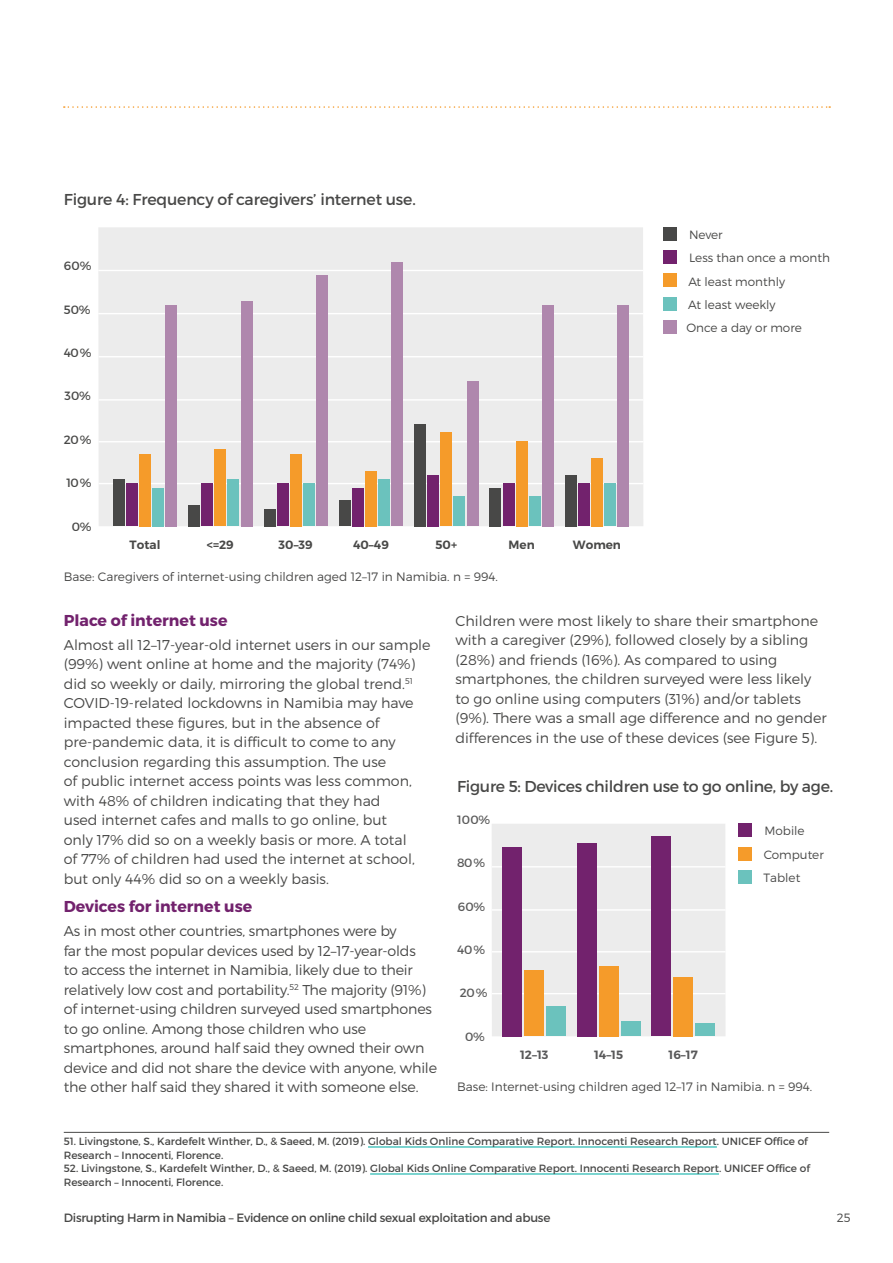
<style>
.page{position:relative;width:893px;height:1263px;background:#fff}
.page>*{position:absolute;margin:0;border:0;box-sizing:border-box;transform-origin:0 0}
.t1{font:15.75px "Montserrat";letter-spacing:-.015em;color:#484847}
.t2{font:700 15.75px "Montserrat";color:#72226d}
.t3{font:300 14.25px/19.5px "Montserrat";color:#484847}
.t4{font:300 12.15px "Montserrat";color:#484847}
.t5{font:12px "Montserrat";letter-spacing:-.02em;color:#484847}
.t6{font:300 12px/23.2px "Montserrat";color:#484847}
.t7{font:600 12px "Montserrat";color:#484847}
.t8{font:12px "Montserrat";letter-spacing:-.01em;color:#5a5a5a}
.t9{font:600 12px "Montserrat";color:#585859}
.t10{font:10.5px/13.5px "Montserrat";color:#484847}
</style>
<div class="page">
<hr style="left:64px;top:1132px;width:765px;height:1px;background:#484847">
<hr style="left:368px;top:1146px;width:349px;height:1px;background:#15b3ab">
<hr style="left:370px;top:1173px;width:349px;height:1px;background:#15b3ab">
<div style="left:98px;top:227px;width:545px;height:299px;background:#ececec"></div>
<div style="left:663px;top:251px;width:14px;height:13px;background:#72226d"></div>
<div style="left:663px;top:274px;width:14px;height:13px;background:#f59b2a"></div>
<div style="left:663px;top:227px;width:14px;height:14px;background:#484847"></div>
<div style="left:663px;top:297px;width:14px;height:13px;background:#6bc2bd"></div>
<div style="left:663px;top:320px;width:14px;height:14px;background:#af87ad"></div>
<hr style="left:99px;top:399px;width:544px;height:2px;background:#fff">
<hr style="left:99px;top:356px;width:544px;height:1px;background:#fff">
<hr style="left:99px;top:441px;width:544px;height:1px;background:#fff">
<hr style="left:99px;top:483px;width:544px;height:1px;background:#fff">
<hr style="left:98px;top:313px;width:545px;height:1px;background:#fff">
<hr style="left:98px;top:270px;width:545px;height:1px;background:#fff">
<div style="left:152px;top:488px;width:12px;height:38px;background:#6bc2bd"></div>
<div style="left:139px;top:454px;width:12px;height:72px;background:#f59b2a"></div>
<div style="left:113px;top:479px;width:12px;height:47px;background:#484847"></div>
<div style="left:228px;top:479px;width:11px;height:47px;background:#6bc2bd"></div>
<div style="left:241px;top:301px;width:11px;height:225px;background:#af87ad"></div>
<div style="left:214px;top:450px;width:12px;height:76px;background:#f59b2a"></div>
<div style="left:201px;top:484px;width:12px;height:42px;background:#72226d"></div>
<div style="left:277px;top:484px;width:11px;height:42px;background:#72226d"></div>
<div style="left:352px;top:488px;width:12px;height:38px;background:#72226d"></div>
<div style="left:427px;top:475px;width:12px;height:51px;background:#72226d"></div>
<div style="left:503px;top:484px;width:11px;height:42px;background:#72226d"></div>
<div style="left:578px;top:484px;width:12px;height:42px;background:#72226d"></div>
<div style="left:188px;top:505px;width:12px;height:21px;background:#484847"></div>
<div style="left:264px;top:509px;width:11px;height:17px;background:#484847"></div>
<div style="left:126px;top:484px;width:12px;height:42px;background:#72226d"></div>
<div style="left:165px;top:305px;width:12px;height:221px;background:#af87ad"></div>
<div style="left:303px;top:484px;width:12px;height:42px;background:#6bc2bd"></div>
<div style="left:316px;top:275px;width:12px;height:251px;background:#af87ad"></div>
<div style="left:290px;top:454px;width:12px;height:72px;background:#f59b2a"></div>
<div style="left:378px;top:479px;width:12px;height:47px;background:#6bc2bd"></div>
<div style="left:391px;top:263px;width:12px;height:263px;background:#af87ad"></div>
<div style="left:365px;top:471px;width:12px;height:55px;background:#f59b2a"></div>
<div style="left:339px;top:501px;width:12px;height:25px;background:#484847"></div>
<div style="left:453px;top:496px;width:12px;height:30px;background:#6bc2bd"></div>
<div style="left:467px;top:382px;width:11px;height:144px;background:#af87ad"></div>
<div style="left:440px;top:433px;width:12px;height:93px;background:#f59b2a"></div>
<div style="left:414px;top:424px;width:12px;height:102px;background:#484847"></div>
<div style="left:529px;top:496px;width:12px;height:30px;background:#6bc2bd"></div>
<div style="left:542px;top:305px;width:12px;height:221px;background:#af87ad"></div>
<div style="left:516px;top:441px;width:12px;height:85px;background:#f59b2a"></div>
<div style="left:490px;top:488px;width:11px;height:38px;background:#484847"></div>
<div style="left:604px;top:484px;width:12px;height:42px;background:#6bc2bd"></div>
<div style="left:617px;top:305px;width:12px;height:221px;background:#af87ad"></div>
<div style="left:591px;top:458px;width:12px;height:68px;background:#f59b2a"></div>
<div style="left:565px;top:475px;width:12px;height:51px;background:#484847"></div>
<svg style="left:64px;top:106px;width:766px;height:2px"></svg>
<div style="left:492px;top:824px;width:233px;height:212px;background:#ececec"></div>
<div style="left:739px;top:824px;width:13px;height:13px;background:#72226d"></div>
<div style="left:739px;top:847px;width:13px;height:13px;background:#f59b2a"></div>
<div style="left:739px;top:870px;width:13px;height:13px;background:#6bc2bd"></div>
<hr style="left:492px;top:909px;width:233px;height:2px;background:#fff">
<hr style="left:492px;top:866px;width:233px;height:1px;background:#fff">
<hr style="left:492px;top:951px;width:233px;height:1px;background:#fff">
<hr style="left:492px;top:993px;width:233px;height:1px;background:#fff">
<div style="left:546px;top:1006px;width:20px;height:30px;background:#6bc2bd"></div>
<div style="left:502px;top:847px;width:20px;height:189px;background:#72226d"></div>
<div style="left:524px;top:970px;width:20px;height:66px;background:#f59b2a"></div>
<div style="left:621px;top:1021px;width:20px;height:15px;background:#6bc2bd"></div>
<div style="left:577px;top:843px;width:20px;height:193px;background:#72226d"></div>
<div style="left:599px;top:966px;width:20px;height:70px;background:#f59b2a"></div>
<div style="left:695px;top:1023px;width:20px;height:13px;background:#6bc2bd"></div>
<div style="left:651px;top:836px;width:20px;height:200px;background:#72226d"></div>
<div style="left:673px;top:977px;width:20px;height:59px;background:#f59b2a"></div>
<p class="t1" style="left:64px;top:190px;width:353px">Figure 4: Frequency of caregivers’ internet use.</p>
<p class="t5" style="left:64px;top:259px;width:29px">60%</p>
<p class="t5" style="left:64px;top:302px;width:28px">50%</p>
<p class="t5" style="left:64px;top:345px;width:29px">40%</p>
<p class="t5" style="left:65px;top:389px;width:28px">30%</p>
<p class="t5" style="left:64px;top:432px;width:29px">20%</p>
<p class="t5" style="left:67px;top:476px;width:27px">10%</p>
<p class="t5" style="left:72px;top:519px;width:21px">0%</p>
<p class="t7" style="left:130px;top:537px;width:32px">Total</p>
<p class="t7" style="left:207px;top:537px;width:28px">&lt;=29</p>
<p class="t7" style="left:279px;top:537px;width:36px">30–39</p>
<p class="t7" style="left:353px;top:537px;width:37px">40–49</p>
<p class="t7" style="left:436px;top:537px;width:23px">50+</p>
<p class="t7" style="left:509px;top:537px;width:28px">Men</p>
<p class="t7" style="left:573px;top:537px;width:50px">Women</p>
<p class="t4" style="left:64px;top:569px;width:435px">Base: Caregivers of internet-using children aged 12–17 in Namibia. n = 994.</p>
<p class="t6" style="left:689px;top:223px;width:35px">Never</p>
<p class="t6" style="left:686px;top:269px;width:117px">At least monthly<br>At least weekly<br>Once a day or more</p>
<p class="t6" style="left:689px;top:246px;width:142px">Less than once a month</p>
<p class="t2" style="left:64px;top:610px;width:165px">Place of internet use</p>
<p class="t3" style="left:64px;top:635px;width:368px">Almost all 12–17-year-old internet users in our sample (99%) went online at home and the majority (74%) did so weekly or daily, mirroring the global trend.<sup>51<br></sup>COVID-19-related lockdowns in Namibia may have impacted these figures, but in the absence of pre-pandemic data, it is difficult to come to any conclusion regarding this assumption. The use<br>of public internet access points was less common, with 48% of children indicating that they had<br>used internet cafes and malls to go online, but<br>only 17% did so on a weekly basis or more. A total<br>of 77% of children had used the internet at school, but only 44% did so on a weekly basis.</p>
<p class="t2" style="left:64px;top:897px;width:190px">Devices for internet use</p>
<p class="t3" style="left:64px;top:921px;width:375px">As in most other countries, smartphones were by<br>far the most popular devices used by 12–17-year-olds<br>to access the internet in Namibia, likely due to their relatively low cost and portability.<sup>52</sup> The majority (91%) of internet-using children surveyed used smartphones to go online. Among those children who use smartphones, around half said they owned their own device and did not share the device with anyone, while the other half said they shared it with someone else.</p>
<p class="t3" style="left:455px;top:611px;width:373px">Children were most likely to share their smartphone with a caregiver (29%), followed closely by a sibling (28%) and friends (16%). As compared to using smartphones, the children surveyed were less likely to go online using computers (31%) and/or tablets (9%). There was a small age difference and no gender differences in the use of these devices (see Figure 5).</p>
<p class="t1" style="left:457px;top:777px;width:378px">Figure 5: Devices children use to go online, by age.</p>
<p class="t8" style="left:457px;top:812px;width:34px">100%</p>
<p class="t8" style="left:457px;top:855px;width:29px">80%</p>
<p class="t8" style="left:458px;top:899px;width:29px">60%</p>
<p class="t8" style="left:457px;top:942px;width:29px">40%</p>
<p class="t8" style="left:460px;top:986px;width:29px">20%</p>
<p class="t8" style="left:465px;top:1029px;width:21px">0%</p>
<p class="t6" style="left:763px;top:819px;width:62px">Mobile<br>Computer<br>Tablet</p>
<p class="t9" style="left:520px;top:1047px;width:30px">12–13</p>
<p class="t9" style="left:594px;top:1047px;width:31px">14–15</p>
<p class="t9" style="left:669px;top:1047px;width:31px">16–17</p>
<p class="t4" style="left:457px;top:1079px;width:357px">Base: Internet-using children aged 12–17 in Namibia. n = 994.</p>
<p class="t10" style="left:64px;top:1135px;width:745px">51. Livingstone, S., Kardefelt Winther, D., &amp; Saeed, M. (2019). Global Kids Online Comparative Report. Innocenti Research Report. UNICEF Office of<br>Research – Innocenti, Florence.</p>
<p class="t10" style="left:64px;top:1162px;width:748px">52. Livingstone, S., Kardefelt Winther, D., &amp; Saeed, M. (2019). Global Kids Online Comparative Report. Innocenti Research Report. UNICEF Office of<br>Research – Innocenti, Florence.</p>
<p class="t5" style="left:64px;top:1210px;width:488px">Disrupting Harm in Namibia – Evidence on online child sexual exploitation and abuse</p>
<p class="t6" style="left:837px;top:1206px;width:15px">25</p>
</div>
